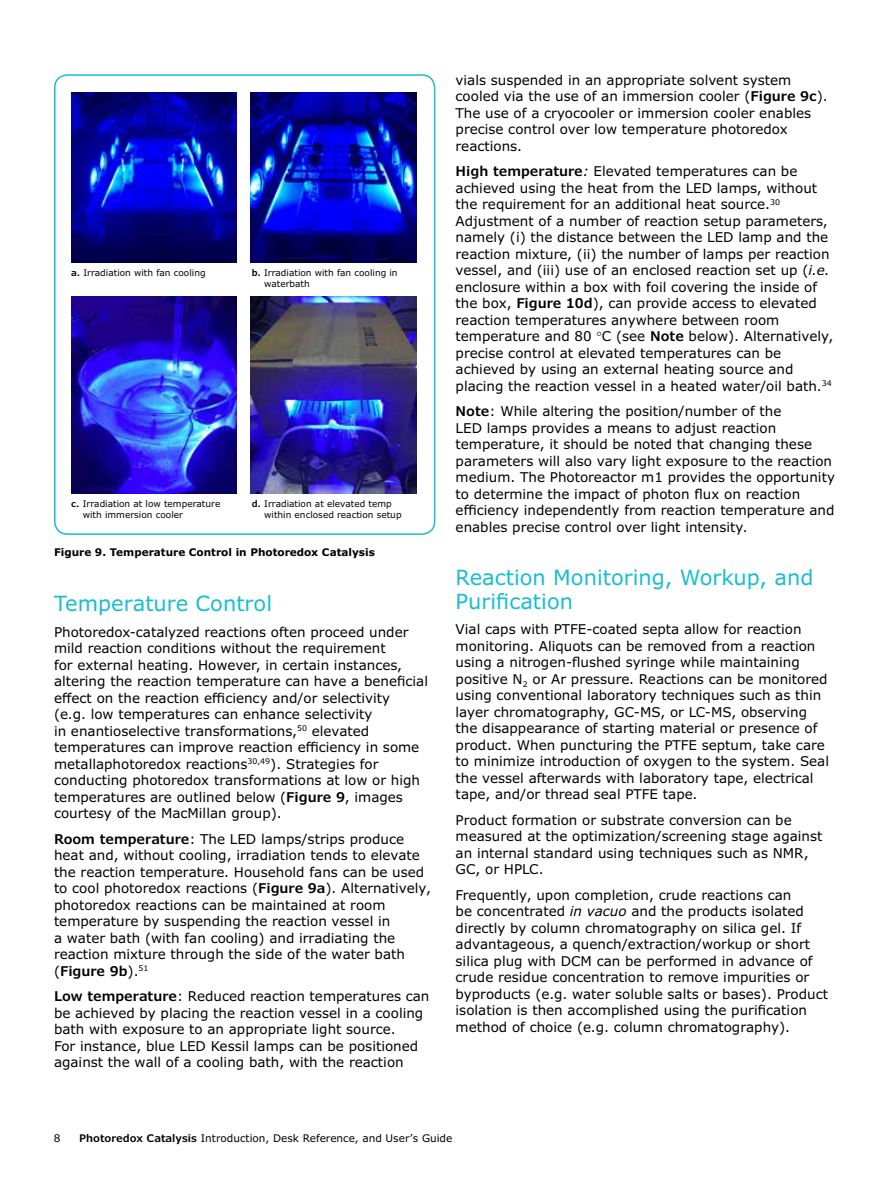
<style>
.page{position:relative;width:891px;height:1188px;background:#fff}
.page>*{position:absolute;margin:0;border:0;box-sizing:border-box;transform-origin:0 0}
.t1{font:21px/24px "Verdana Pro";color:#16becf}
.t2{font:13.5px/16.5px "Verdana Pro";color:#000}
.t3{font:10.5px "Verdana Pro";color:#000}
.t4{font:700 10.5px "Verdana Pro";color:#000}
.t5{font:9px/10.8px "Verdana Pro";color:#000}
.s1{font-weight:600}
.s2{font-style:italic}
</style>
<div class="page">
<div style="left:54px;top:74px;width:381px;height:461px;border:2px solid #16becf;border-radius:13px"></div>
<img style="left:71px;top:92px;width:165px;height:171px">
<img style="left:251px;top:92px;width:165px;height:171px">
<img style="left:71px;top:296px;width:165px;height:198px">
<img style="left:251px;top:296px;width:165px;height:198px">
<p class="t5" style="left:71px;top:267px;width:136px"><span class="s1">a.</span> Irradiation with fan cooling</p>
<p class="t5" style="left:264px;top:267px;width:135px;text-indent:-12px"><span class="s1">b.</span> Irradiation with fan cooling in waterbath</p>
<p class="t5" style="left:83px;top:498px;width:139px;text-indent:-12px"><span class="s1">c.</span> Irradiation at low temperature with immersion cooler</p>
<p class="t5" style="left:264px;top:498px;width:139px;text-indent:-13px"><span class="s1">d.</span> Irradiation at elevated temp within enclosed reaction setup</p>
<p class="t4" style="left:54px;top:546px;width:322px">Figure 9. Temperature Control in Photoredox Catalysis</p>
<h1 class="t1" style="left:54px;top:592px;width:220px">Temperature Control</h1>
<p class="t2" style="left:54px;top:624px;width:376px">Photoredox-catalyzed reactions often proceed under mild reaction conditions without the requirement<br>for external heating. However, in certain instances, altering the reaction temperature can have a beneficial effect on the reaction efficiency and/or selectivity<br>(e.g. low temperatures can enhance selectivity<br>in enantioselective transformations,<sup>50</sup> elevated temperatures can improve reaction efficiency in some metallaphotoredox reactions<sup>30,49</sup>). Strategies for conducting photoredox transformations at low or high temperatures are outlined below (<span class="s1">Figure 9</span>, images courtesy of the MacMillan group).</p>
<p class="t2" style="left:54px;top:831px;width:378px"><span class="s1">Room temperature</span>: The LED lamps/strips produce heat and, without cooling, irradiation tends to elevate the reaction temperature. Household fans can be used to cool photoredox reactions (<span class="s1">Figure 9a</span>). Alternatively, photoredox reactions can be maintained at room temperature by suspending the reaction vessel in<br>a water bath (with fan cooling) and irradiating the reaction mixture through the side of the water bath (<span class="s1">Figure 9b</span>).<sup>51</sup></p>
<p class="t2" style="left:54px;top:988px;width:377px"><span class="s1">Low temperature</span>: Reduced reaction temperatures can be achieved by placing the reaction vessel in a cooling bath with exposure to an appropriate light source.<br>For instance, blue LED Kessil lamps can be positioned against the wall of a cooling bath, with the reaction</p>
<p class="t2" style="left:456px;top:72px;width:374px">vials suspended in an appropriate solvent system cooled via the use of an immersion cooler (<span class="s1">Figure 9c</span>).<br>The use of a cryocooler or immersion cooler enables precise control over low temperature photoredox reactions.</p>
<p class="t2" style="left:456px;top:163px;width:379px"><span class="s1">High temperature</span><span class="s2">:</span> Elevated temperatures can be achieved using the heat from the LED lamps, without the requirement for an additional heat source.<sup>30<br></sup>Adjustment of a number of reaction setup parameters, namely (i) the distance between the LED lamp and the reaction mixture, (ii) the number of lamps per reaction vessel, and (iii) use of an enclosed reaction set up (<span class="s2">i.e. </span>enclosure within a box with foil covering the inside of the box, <span class="s1">Figure 10d</span>), can provide access to elevated reaction temperatures anywhere between room temperature and 80 C (see <span class="s1">Note</span> below). Alternatively, precise control at elevated temperatures can be achieved by using an external heating source and placing the reaction vessel in a heated water/oil bath.<sup>34</sup></p>
<p class="t2" style="left:456px;top:403px;width:381px"><span class="s1">Note</span>: While altering the position/number of the<br>LED lamps provides a means to adjust reaction temperature, it should be noted that changing these parameters will also vary light exposure to the reaction medium. The Photoreactor m1 provides the opportunity to determine the impact of photon flux on reaction efficiency independently from reaction temperature and enables precise control over light intensity.</p>
<h1 class="t1" style="left:456px;top:565px;width:359px">Reaction Monitoring, Workup, and<br>Purification</h1>
<p class="t2" style="left:456px;top:621px;width:375px">Vial caps with PTFE-coated septa allow for reaction monitoring. Aliquots can be removed from a reaction using a nitrogen-flushed syringe while maintaining positive N<sub>2</sub> or Ar pressure. Reactions can be monitored using conventional laboratory techniques such as thin layer chromatography, GC-MS, or LC-MS, observing the disappearance of starting material or presence of product. When puncturing the PTFE septum, take care to minimize introduction of oxygen to the system. Seal the vessel afterwards with laboratory tape, electrical tape, and/or thread seal PTFE tape.</p>
<p class="t2" style="left:456px;top:812px;width:368px">Product formation or substrate conversion can be measured at the optimization/screening stage against an internal standard using techniques such as NMR, GC, or HPLC.</p>
<p class="t2" style="left:456px;top:887px;width:374px">Frequently, upon completion, crude reactions can<br>be concentrated <span class="s2">in vacuo</span> and the products isolated directly by column chromatography on silica gel. If advantageous, a quench/extraction/workup or short silica plug with DCM can be performed in advance of crude residue concentration to remove impurities or byproducts (e.g. water soluble salts or bases). Product isolation is then accomplished using the purification method of choice (e.g. column chromatography).</p>
<p class="t3" style="left:54px;top:1131px;width:8px">8</p>
<p class="t3" style="left:79px;top:1131px;width:375px"><span class="s1">Photoredox Catalysis</span> Introduction, Desk Reference, and User’s Guide</p>
</div>
